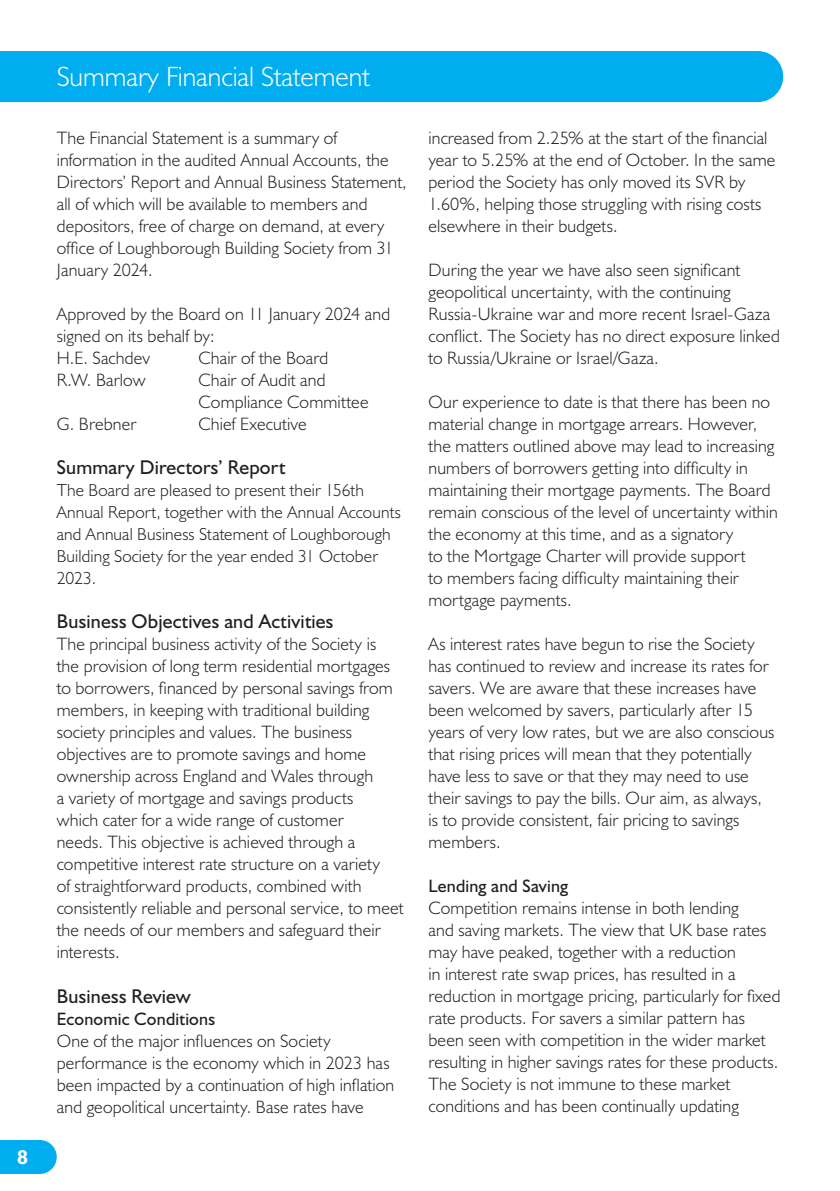
<style>
.page{position:relative;width:840px;height:1191px;background:#fff}
.page>*{position:absolute;margin:0;border:0;box-sizing:border-box;transform-origin:0 0}
.t1{font:300 28px "Humanist 521 BT";color:#fff}
.t2{font:20px "Humanist 521 BT";letter-spacing:.01em;color:#231f20}
.t3{font:700 20px "Humanist 521 BT";color:#fff}
.t4{font:300 18px/22px "Humanist 521 BT";letter-spacing:.01em;color:#231f20}
.t5{font:18px "Humanist 521 BT";letter-spacing:.01em;color:#231f20}
.t6{font:300 17.6px/22px "Humanist 521 BT";letter-spacing:.01em;color:#231f20}
</style>
<div class="page">
<svg style="left:0;top:1140px;width:57px;height:34px"></svg>
<div style="left:0;top:51px;width:782px;height:51px;background:#00aeef"></div>
<p class="t3" style="left:17px;top:1144px;width:12px">8</p>
<h1 class="t1" style="left:57px;top:59px;width:314px">Summary Financial Statement</h1>
<p class="t4" style="left:57px;top:127px;width:351px">The Financial Statement is a summary of information in the audited Annual Accounts, the Directors’ Report and Annual Business Statement, all of which will be available to members and depositors, free of charge on demand, at every office of Loughborough Building Society from 31<br>January 2024.</p>
<p class="t4" style="left:57px;top:303px;width:335px">Approved by the Board on 11 January 2024 and signed on its behalf by:<br>H.E. Sachdev</p>
<p class="t4" style="left:198px;top:347px;width:131px">Chair of the Board</p>
<p class="t4" style="left:57px;top:369px;width:90px">R.W. Barlow</p>
<p class="t4" style="left:198px;top:369px;width:171px">Chair of Audit and<br>Compliance Committee</p>
<p class="t4" style="left:57px;top:413px;width:81px">G. Brebner</p>
<p class="t4" style="left:198px;top:413px;width:109px">Chief Executive</p>
<p class="t2" style="left:57px;top:455px;width:230px">Summary Directors’ Report</p>
<p class="t6" style="left:57px;top:479px;width:345px">The Board are pleased to present their 156th Annual Report, together with the Annual Accounts and Annual Business Statement of Loughborough Building Society for the year ended 31 October 2023.</p>
<p class="t2" style="left:57px;top:609px;width:278px">Business Objectives and Activities</p>
<p class="t4" style="left:57px;top:633px;width:348px">The principal business activity of the Society is<br>the provision of long term residential mortgages to borrowers, financed by personal savings from members, in keeping with traditional building society principles and values. The business objectives are to promote savings and home ownership across England and Wales through<br>a variety of mortgage and savings products<br>which cater for a wide range of customer<br>needs. This objective is achieved through a competitive interest rate structure on a variety<br>of straightforward products, combined with consistently reliable and personal service, to meet the needs of our members and safeguard their interests.</p>
<p class="t2" style="left:57px;top:983px;width:135px">Business Review</p>
<p class="t5" style="left:57px;top:1007px;width:160px">Economic Conditions</p>
<p class="t4" style="left:57px;top:1029px;width:339px">One of the major influences on Society performance is the economy which in 2023 has been impacted by a continuation of high inflation and geopolitical uncertainty. Base rates have</p>
<p class="t4" style="left:428px;top:127px;width:348px">increased from 2.25% at the start of the financial year to 5.25% at the end of October. In the same period the Society has only moved its SVR by 1.60%, helping those struggling with rising costs elsewhere in their budgets.</p>
<p class="t4" style="left:428px;top:259px;width:353px">During the year we have also seen significant geopolitical uncertainty, with the continuing Russia-Ukraine war and more recent Israel-Gaza conflict. The Society has no direct exposure linked to Russia/Ukraine or Israel/Gaza.</p>
<p class="t4" style="left:428px;top:391px;width:351px">Our experience to date is that there has been no material change in mortgage arrears. However, the matters outlined above may lead to increasing numbers of borrowers getting into difficulty in maintaining their mortgage payments. The Board remain conscious of the level of uncertainty within the economy at this time, and as a signatory<br>to the Mortgage Charter will provide support<br>to members facing difficulty maintaining their mortgage payments.</p>
<p class="t4" style="left:428px;top:633px;width:347px">As interest rates have begun to rise the Society has continued to review and increase its rates for savers. We are aware that these increases have been welcomed by savers, particularly after 15 years of very low rates, but we are also conscious that rising prices will mean that they potentially have less to save or that they may need to use their savings to pay the bills. Our aim, as always, is to provide consistent, fair pricing to savings members.</p>
<p class="t5" style="left:428px;top:875px;width:141px">Lending and Saving</p>
<p class="t4" style="left:428px;top:897px;width:353px">Competition remains intense in both lending<br>and saving markets. The view that UK base rates may have peaked, together with a reduction<br>in interest rate swap prices, has resulted in a reduction in mortgage pricing, particularly for fixed rate products. For savers a similar pattern has been seen with competition in the wider market resulting in higher savings rates for these products.<br>The Society is not immune to these market conditions and has been continually updating</p>
</div>
